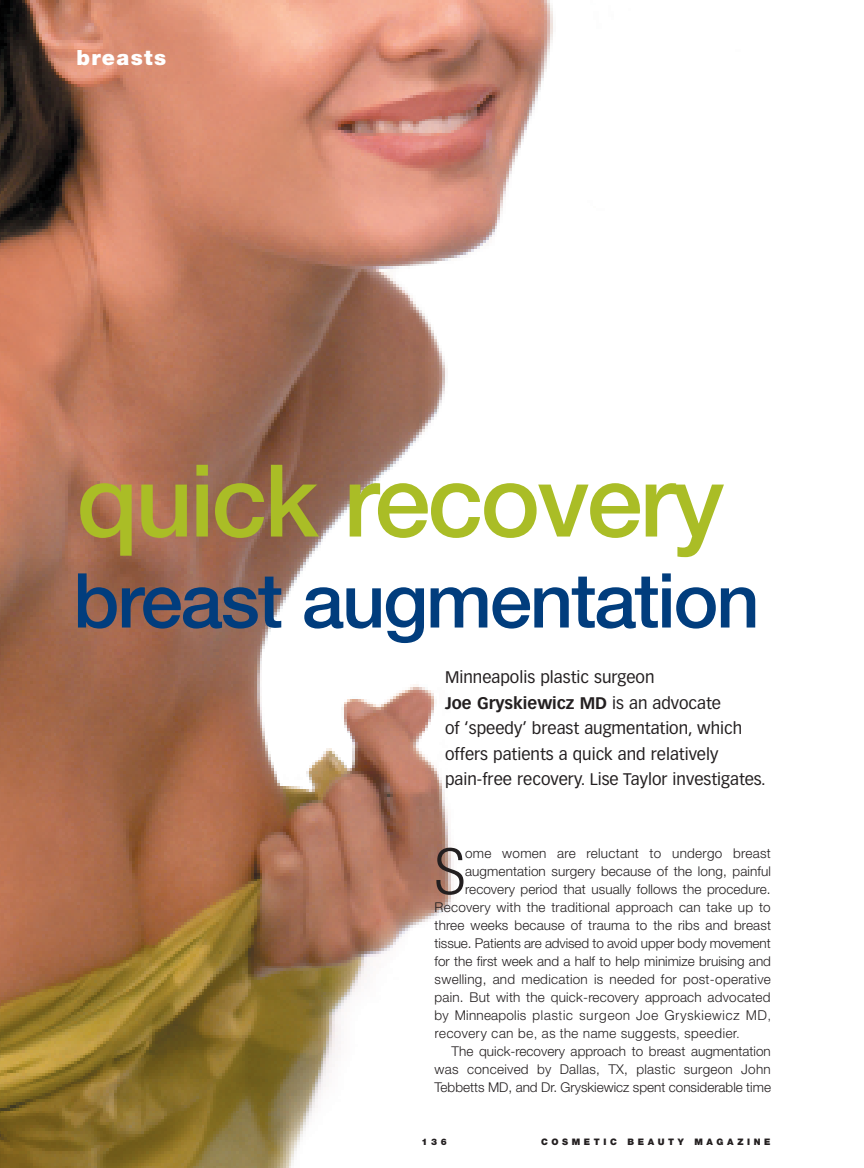
<style>
.page{position:relative;width:864px;height:1168px;background:#fff}
.page>*{position:absolute;margin:0;border:0;box-sizing:border-box;transform-origin:0 0}
.t1{font:500 100.5px "Helvetica Neue";letter-spacing:-.03em;color:#aabd26}
.t2{font:500 75.75px "Helvetica Neue";letter-spacing:-.03em;color:#013d7d}
.t3{font:300 condensed 63.9px "Helvetica Neue";color:#231f20}
.t4{font:900 21px "Helvetica Neue";letter-spacing:.065em;color:#fff}
.t5{font:16.5px/25.5px "Vectora LH";color:#231f20}
.t6{font:300 13.5px/18px "Helvetica Neue";letter-spacing:.01em;color:#231f20;text-align:right}
.t7{font:300 13.5px/18px "Helvetica";color:#231f20}
.t8{font:900 9px "Helvetica Neue";letter-spacing:.4em;color:#231f20}
.s1{font-weight:700}
.s2{font-family:"Helvetica Neue"}
</style>
<div class="page">
<img style="left:0;top:0;width:553px;height:1168px">
<h3 class="t4" style="left:77px;top:50px;width:91px">breasts</h3>
<h1 class="t1" style="left:77px;top:465px;width:649px">quick recovery</h1>
<h2 class="t2" style="left:73px;top:573px;width:688px">breast augmentation</h2>
<p class="t5" style="left:445px;top:666px;width:322px">Minneapolis plastic surgeon<br><span class="s1">Joe Gryskiewicz MD</span> is an advocate<br>of ‘speedy’ breast augmentation, which offers patients a quick and relatively pain-free recovery. Lise Taylor investigates.</p>
<h3 class="t3" style="left:435px;top:848px;width:32px">S</h3>
<p class="t6" style="left:435px;top:845px;width:338px">ome women are reluctant to undergo breast augmentation surgery because of the long, painful recovery period that usually follows the procedure.<br>Recovery with the traditional approach can take up to three weeks because of trauma to the ribs and breast tissue. Patients are advised to avoid upper body movement for the first week and a half to help minimize bruising and swelling, and medication is needed for post-operative pain. But with the quick-recovery approach advocated</p>
<p class="t7" style="left:435px;top:1006px;width:338px"><span class="s2">by Minneapolis</span> plastic surgeon Joe Gryskiewicz MD, recovery can be, as the name suggests, speedier.</p>
<p class="t6" style="left:435px;top:1043px;width:338px;text-align:justify;text-indent:17px">The quick-recovery approach to breast augmentation was conceived by Dallas, TX, plastic surgeon John Tebbetts MD, and Dr. Gryskiewicz spent considerable time</p>
<p class="t8" style="left:422px;top:1138px;width:27px">136</p>
<p class="t8" style="left:541px;top:1138px;width:231px">COSMETIC BEAUTY MAGAZINE</p>
</div>
